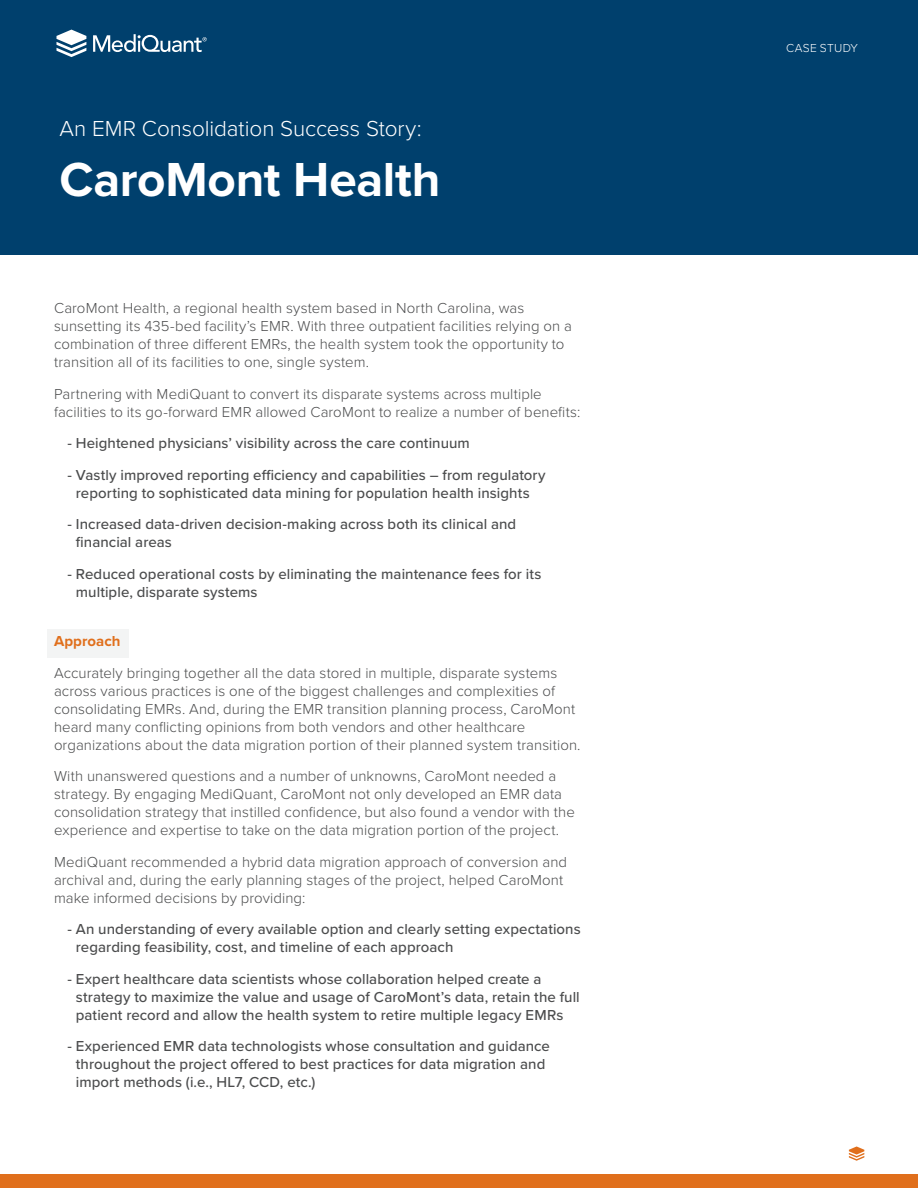
<style>
.page{position:relative;width:918px;height:1188px;background:#fff}
.page>*{position:absolute;margin:0;border:0;box-sizing:border-box;transform-origin:0 0}
.t1{font:700 49.5px "Proxima Nova";letter-spacing:-.005em;color:#fff}
.t2{font:300 22.5px "Proxima Nova";letter-spacing:-.005em;color:#fff}
.t3{font:300 15px/18px "Proxima Nova";letter-spacing:.005em;color:#4b4c4d}
.t4{font:500 15px/18px "Proxima Nova";letter-spacing:.005em;color:#4b4c4d}
.t5{font:700 15px "Proxima Nova";letter-spacing:.005em;color:#e06f1c}
.t6{font:300 12px "Proxima Nova";letter-spacing:.025em;color:#fff}
</style>
<div class="page">
<div style="left:48px;top:629px;width:81px;height:28px;background:#f3f4f4"></div>
<div style="left:0;top:0;width:918px;height:255px;background:#00406d"></div>
<svg style="left:57px;top:30px;width:29px;height:27px"></svg>
<svg style="left:93px;top:34px;width:114px;height:18px"></svg>
<div style="left:0;top:1174px;width:918px;height:14px;background:#e06f1c"></div>
<svg style="left:849px;top:1146px;width:15px;height:15px"></svg>
<p class="t2" style="left:59px;top:112px;width:364px">An EMR Consolidation Success Story:</p>
<p class="t1" style="left:59px;top:142px;width:383px">CaroMont Health</p>
<p class="t3" style="left:54px;top:298px;width:520px">CaroMont Health, a regional health system based in North Carolina, was sunsetting its 435-bed facility’s EMR. With three outpatient facilities relying on a combination of three different EMRs, the health system took the opportunity to transition all of its facilities to one, single system.</p>
<p class="t3" style="left:54px;top:384px;width:528px">Partnering with MediQuant to convert its disparate systems across multiple facilities to its go-forward EMR allowed CaroMont to realize a number of benefits:</p>
<p class="t4" style="left:68px;top:434px;width:404px">- Heightened physicians’ visibility across the care continuum</p>
<p class="t4" style="left:68px;top:465px;width:480px;text-align:center">- Vastly improved reporting efficiency and capabilities – from regulatory reporting to sophisticated data mining for population health insights</p>
<p class="t4" style="left:76px;top:515px;width:442px;text-indent:-8px">- Increased data-driven decision-making across both its clinical and financial areas</p>
<p class="t4" style="left:76px;top:564px;width:467px;text-indent:-8px">- Reduced operational costs by eliminating the maintenance fees for its multiple, disparate systems</p>
<p class="t5" style="left:54px;top:630px;width:68px">Approach</p>
<p class="t3" style="left:54px;top:663px;width:528px">Accurately bringing together all the data stored in multiple, disparate systems across various practices is one of the biggest challenges and complexities of consolidating EMRs. And, during the EMR transition planning process, CaroMont heard many conflicting opinions from both vendors and other healthcare organizations about the data migration portion of their planned system transition.</p>
<p class="t3" style="left:54px;top:766px;width:522px">With unanswered questions and a number of unknowns, CaroMont needed a strategy. By engaging MediQuant, CaroMont not only developed an EMR data consolidation strategy that instilled confidence, but also found a vendor with the experience and expertise to take on the data migration portion of the project.</p>
<p class="t3" style="left:54px;top:852px;width:515px">MediQuant recommended a hybrid data migration approach of conversion and archival and, during the early planning stages of the project, helped CaroMont make informed decisions by providing:</p>
<p class="t4" style="left:76px;top:920px;width:506px;text-indent:-8px">- An understanding of every available option and clearly setting expectations regarding feasibility, cost, and timeline of each approach</p>
<p class="t4" style="left:76px;top:969px;width:505px;text-indent:-8px">- Expert healthcare data scientists whose collaboration helped create a strategy to maximize the value and usage of CaroMont’s data, retain the full patient record and allow the health system to retire multiple legacy EMRs</p>
<p class="t4" style="left:76px;top:1037px;width:476px;text-indent:-8px">- Experienced EMR data technologists whose consultation and guidance throughout the project offered to best practices for data migration and import methods (i.e., HL7, CCD, etc.)</p>
<p class="t6" style="left:786px;top:39px;width:73px">CASE STUDY</p>
</div>
